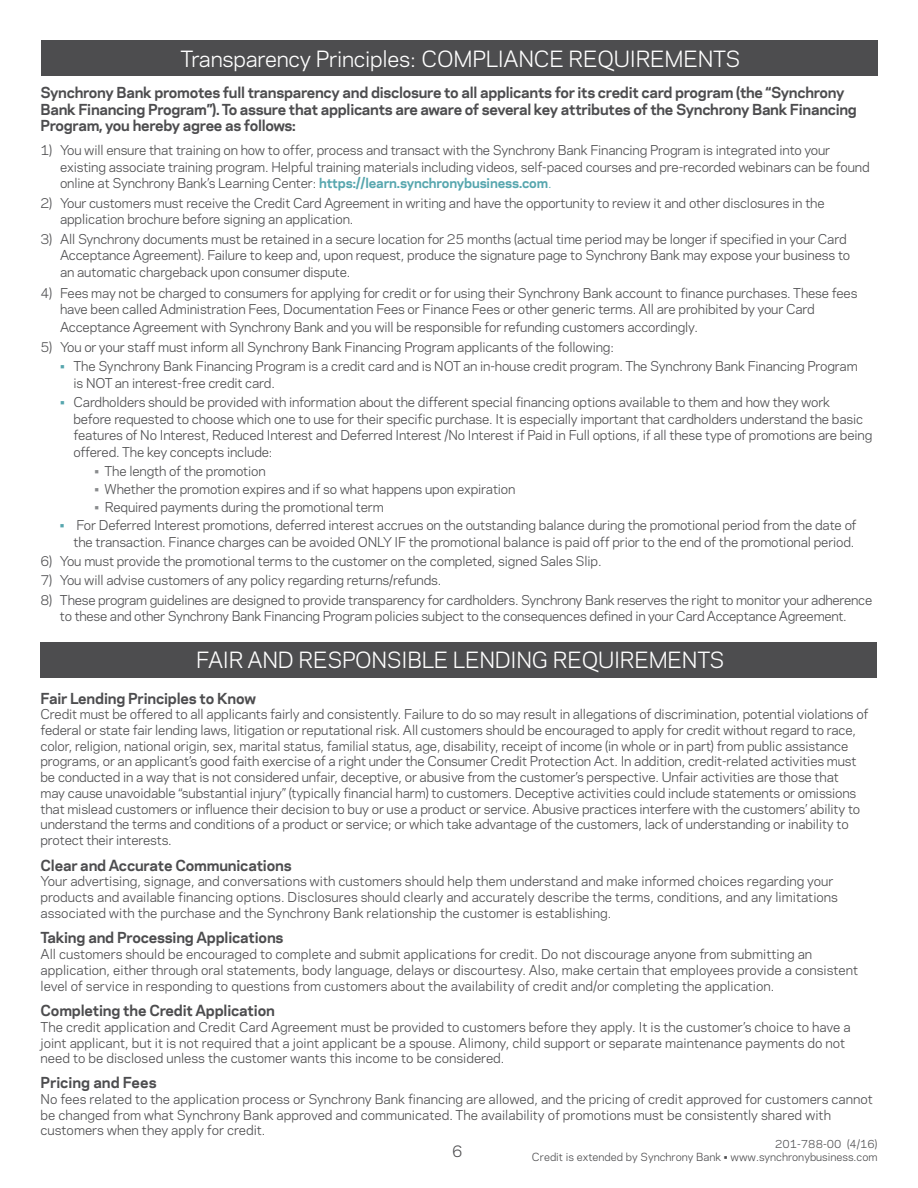
<style>
.page{position:relative;width:918px;height:1188px;background:#fff}
.page>*{position:absolute;margin:0;border:0;box-sizing:border-box;transform-origin:0 0}
.t1{font:21px "Polaris";letter-spacing:-.01em;color:#fff}
.t2{font:15px "Polaris";color:#4d4d4f}
.t3{font:700 14.25px/16.5px "Polaris";letter-spacing:-.02em;color:#4d4d4f}
.t4{font:700 14.25px "Polaris";color:#4d4d4f}
.t5{font:12.75px/15.8px "Polaris";letter-spacing:-.01em;color:#4d4d4f}
.t6{font:10.5px "Polaris";color:#4d4d4f}
.s1{font-weight:700;color:#57a6ae}
.s2{color:#57a6ae}
.s3{color:#8a8c8e}
</style>
<div class="page">
<div style="left:41px;top:40px;width:837px;height:36px;background:#4d4d4f"></div>
<div style="left:40px;top:643px;width:838px;height:35px;background:#4d4d4f"></div>
<h1 class="t1" style="left:180px;top:43px;width:561px">Transparency Principles: COMPLIANCE REQUIREMENTS</h1>
<p class="t3" style="left:41px;top:83px;width:818px">Synchrony Bank promotes full transparency and disclosure to all applicants for its credit card program (the “Synchrony<br>Bank Financing Program”). To assure that applicants are aware of several key attributes of the Synchrony Bank Financing<br>Program, you hereby agree as follows:</p>
<p class="t5" style="left:60px;top:141px;width:811px;line-height:16.5px;text-indent:-19px">1) You will ensure that training on how to offer, process and transact with the Synchrony Bank Financing Program is integrated into your existing associate training program. Helpful training materials including videos, self-paced courses and pre-recorded webinars can be found online at Synchrony Bank’s Learning Center: <span class="s1">https://learn.synchronybusiness.com</span><span class="s2">.</span></p>
<p class="t5" style="left:60px;top:194px;width:766px;line-height:16.5px;text-indent:-19px">2) Your customers must receive the Credit Card Agreement in writing and have the opportunity to review it and other disclosures in the application brochure before signing an application.</p>
<p class="t5" style="left:60px;top:230px;width:792px;line-height:16.5px;text-indent:-19px">3) All Synchrony documents must be retained in a secure location for 25 months (actual time period may be longer if specified in your Card<br>Acceptance Agreement). Failure to keep and, upon request, produce the signature page to Synchrony Bank may expose your business to an automatic chargeback upon consumer dispute.</p>
<p class="t5" style="left:60px;top:284px;width:799px;line-height:16.5px;text-indent:-19px">4) Fees may not be charged to consumers for applying for credit or for using their Synchrony Bank account to finance purchases. These fees have been called Administration Fees, Documentation Fees or Finance Fees or other generic terms. All are prohibited by your Card</p>
<p class="t5" style="left:60px;top:319px;width:639px">Acceptance Agreement with Synchrony Bank and you will be responsible for refunding customers accordingly.</p>
<p class="t5" style="left:41px;top:338px;width:575px">5) You or your staff must inform all Synchrony Bank Financing Program applicants of the following:</p>
<p class="t5" style="left:74px;top:357px;width:786px;line-height:16.5px;text-indent:-14px"><span class="s2">•</span> The Synchrony Bank Financing Program is a credit card and is NOT an in-house credit program. The Synchrony Bank Financing Program is NOT an interest-free credit card.</p>
<p class="t5" style="left:73px;top:393px;width:800px;line-height:16.5px;text-indent:-13px"><span class="s2">•</span> Cardholders should be provided with information about the different special financing options available to them and how they work<br>before requested to choose which one to use for their specific purchase. It is especially important that cardholders understand the basic features of No Interest, Reduced Interest and Deferred Interest /No Interest if Paid in Full options, if all these type of promotions are being offered. The key concepts include:</p>
<p class="t5" style="left:94px;top:463px;width:173px"><span class="s3">•</span> The length of the promotion</p>
<p class="t5" style="left:94px;top:481px;width:422px"><span class="s3">•</span> Whether the promotion expires and if so what happens upon expiration</p>
<p class="t5" style="left:94px;top:499px;width:291px"><span class="s3">•</span> Required payments during the promotional term</p>
<p class="t5" style="left:60px;top:516px;width:798px;line-height:16.5px;text-align:right"><span class="s2">•</span> For Deferred Interest promotions, deferred interest accrues on the outstanding balance during the promotional period from the date of the transaction. Finance charges can be avoided ONLY IF the promotional balance is paid off prior to the end of the promotional period.</p>
<p class="t5" style="left:41px;top:553px;width:563px">6) You must provide the promotional terms to the customer on the completed, signed Sales Slip.</p>
<p class="t5" style="left:40px;top:572px;width:402px">7) You will advise customers of any policy regarding returns/refunds.</p>
<p class="t5" style="left:40px;top:591px;width:833px;line-height:16.5px;text-align:center">8) These program guidelines are designed to provide transparency for cardholders. Synchrony Bank reserves the right to monitor your adherence to these and other Synchrony Bank Financing Program policies subject to the consequences defined in your Card Acceptance Agreement.</p>
<h1 class="t1" style="left:196px;top:645px;width:530px">FAIR AND RESPONSIBLE LENDING REQUIREMENTS</h1>
<p class="t3" style="left:41px;top:689px;width:217px">Fair Lending Principles to Know</p>
<p class="t5" style="left:41px;top:706px;width:829px">Credit must be offered to all applicants fairly and consistently. Failure to do so may result in allegations of discrimination, potential violations of federal or state fair lending laws, litigation or reputational risk. All customers should be encouraged to apply for credit without regard to race, color, religion, national origin, sex, marital status, familial status, age, disability, receipt of income (in whole or in part) from public assistance programs, or an applicant’s good faith exercise of a right under the Consumer Credit Protection Act. In addition, credit-related activities must be conducted in a way that is not considered unfair, deceptive, or abusive from the customer’s perspective. Unfair activities are those that<br>may cause unavoidable “substantial injury” (typically financial harm) to customers. Deceptive activities could include statements or omissions that mislead customers or influence their decision to buy or use a product or service. Abusive practices interfere with the customers’ ability to understand the terms and conditions of a product or service; or which take advantage of the customers, lack of understanding or inability to protect their interests.</p>
<p class="t3" style="left:41px;top:856px;width:253px">Clear and Accurate Communications</p>
<p class="t5" style="left:41px;top:873px;width:799px">Your advertising, signage, and conversations with customers should help them understand and make informed choices regarding your products and available financing options. Disclosures should clearly and accurately describe the terms, conditions, and any limitations associated with the purchase and the Synchrony Bank relationship the customer is establishing.</p>
<p class="t3" style="left:41px;top:929px;width:245px">Taking and Processing Applications</p>
<p class="t5" style="left:41px;top:946px;width:819px">All customers should be encouraged to complete and submit applications for credit. Do not discourage anyone from submitting an application, either through oral statements, body language, delays or discourtesy. Also, make certain that employees provide a consistent level of service in responding to questions from customers about the availability of credit and/or completing the application.</p>
<p class="t3" style="left:41px;top:1001px;width:236px">Completing the Credit Application</p>
<p class="t5" style="left:41px;top:1018px;width:812px">The credit application and Credit Card Agreement must be provided to customers before they apply. It is the customer’s choice to have a joint applicant, but it is not required that a joint applicant be a spouse. Alimony, child support or separate maintenance payments do not need to be disclosed unless the customer wants this income to be considered.</p>
<p class="t4" style="left:41px;top:1072px;width:118px">Pricing and Fees</p>
<p class="t5" style="left:41px;top:1090px;width:834px">No fees related to the application process or Synchrony Bank financing are allowed, and the pricing of credit approved for customers cannot be changed from what Synchrony Bank approved and communicated. The availability of promotions must be consistently shared with customers when they apply for credit.</p>
<p class="t6" style="left:775px;top:1136px;width:104px">201-788-00 (4/16)</p>
<p class="t2" style="left:452px;top:1140px;width:12px">6</p>
<p class="t6" style="left:532px;top:1149px;width:347px">Credit is extended by Synchrony Bank • www.synchronybusiness.com</p>
</div>
